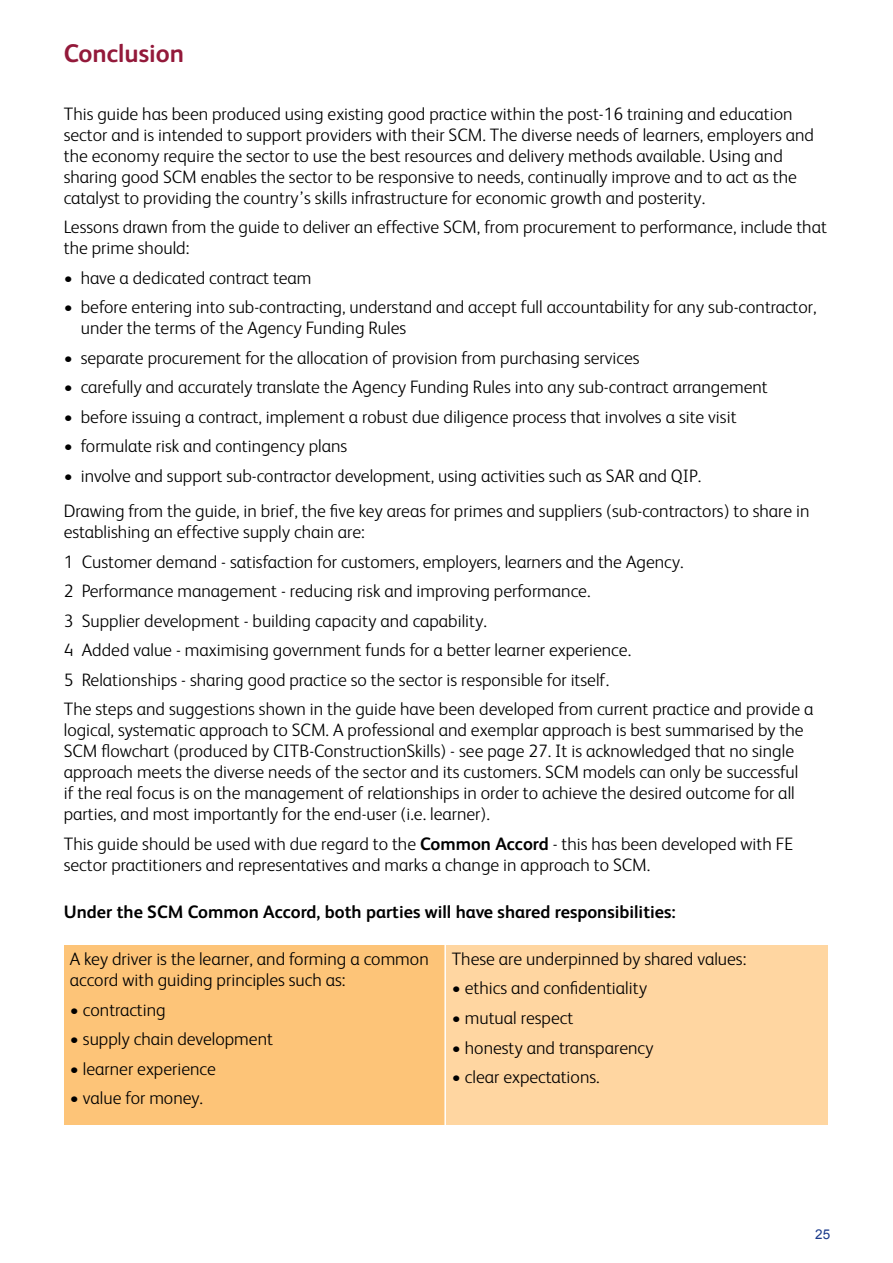
<style>
.page{position:relative;width:893px;height:1263px;background:#fff}
.page>*{position:absolute;margin:0;border:0;box-sizing:border-box;transform-origin:0 0}
.t1{font:700 25.5px "FS Albert";color:#93193a}
.t2{font:300 18px/21px "FS Albert";color:#000}
.t3{font:700 18px "FS Albert";color:#000}
.t4{font:13.5px "Arial";color:#19398a}
.s1{font-weight:700}
</style>
<div class="page">
<div style="left:64px;top:945px;width:382px;height:179px;background:#fdc478"></div>
<div style="left:446px;top:945px;width:382px;height:179px;background:#ffd6a1"></div>
<hr style="left:444px;top:942px;width:2px;height:184px;background:#fff">
<h1 class="t1" style="left:64px;top:36px;width:122px">Conclusion</h1>
<p class="t2" style="left:64px;top:102px;width:752px">This guide has been produced using existing good practice within the post-16 training and education sector and is intended to support providers with their SCM. The diverse needs of learners, employers and the economy require the sector to use the best resources and delivery methods available. Using and sharing good SCM enables the sector to be responsive to needs, continually improve and to act as the catalyst to providing the country’s skills infrastructure for economic growth and posterity.</p>
<p class="t2" style="left:64px;top:216px;width:765px">Lessons drawn from the guide to deliver an effective SCM, from procurement to performance, include that the prime should:</p>
<p class="t2" style="left:64px;top:266px;width:249px">• have a dedicated contract team</p>
<p class="t2" style="left:81px;top:296px;width:737px;text-indent:-17px">• before entering into sub-contracting, understand and accept full accountability for any sub-contractor, under the terms of the Agency Funding Rules</p>
<p class="t2" style="left:64px;top:346px;width:577px">• separate procurement for the allocation of provision from purchasing services</p>
<p class="t2" style="left:64px;top:376px;width:705px">• carefully and accurately translate the Agency Funding Rules into any sub-contract arrangement</p>
<p class="t2" style="left:64px;top:405px;width:674px">• before issuing a contract, implement a robust due diligence process that involves a site visit</p>
<p class="t2" style="left:64px;top:435px;width:285px">• formulate risk and contingency plans</p>
<p class="t2" style="left:64px;top:457px;width:747px;line-height:35.5px">• involve and support sub-contractor development, using activities such as SAR and QIP.<br>Drawing from the guide, in brief, the five key areas for primes and suppliers (sub-contractors) to share in</p>
<p class="t2" style="left:64px;top:516px;width:751px;line-height:29.5px">establishing an effective supply chain are:<br>1 Customer demand - satisfaction for customers, employers, learners and the Agency.<br>2 Performance management - reducing risk and improving performance.<br>3 Supplier development - building capacity and capability.<br>4 Added value - maximising government funds for a better learner experience.<br>5 Relationships - sharing good practice so the sector is responsible for itself.<br>The steps and suggestions shown in the guide have been developed from current practice and provide a</p>
<p class="t2" style="left:64px;top:719px;width:741px">logical, systematic approach to SCM. A professional and exemplar approach is best summarised by the SCM flowchart (produced by CITB-ConstructionSkills) - see page 27. It is acknowledged that no single approach meets the diverse needs of the sector and its customers. SCM models can only be successful if the real focus is on the management of relationships in order to achieve the desired outcome for all parties, and most importantly for the end-user (i.e. learner).</p>
<p class="t2" style="left:64px;top:832px;width:731px">This guide should be used with due regard to the <span class="s1">Common Accord</span> - this has been developed with FE sector practitioners and representatives and marks a change in approach to SCM.</p>
<p class="t3" style="left:64px;top:899px;width:613px">Under the SCM Common Accord, both parties will have shared responsibilities:</p>
<p class="t2" style="left:70px;top:947px;width:360px">A key driver is the learner, and forming a common accord with guiding principles such as:</p>
<p class="t2" style="left:70px;top:998px;width:97px">• contracting</p>
<p class="t2" style="left:70px;top:1027px;width:205px">• supply chain development</p>
<p class="t2" style="left:70px;top:1057px;width:148px">• learner experience</p>
<p class="t2" style="left:70px;top:1086px;width:135px">• value for money.</p>
<p class="t2" style="left:452px;top:947px;width:296px">These are underpinned by shared values:</p>
<p class="t2" style="left:452px;top:977px;width:197px">• ethics and confidentiality</p>
<p class="t2" style="left:452px;top:1006px;width:123px">• mutual respect</p>
<p class="t2" style="left:452px;top:1036px;width:203px">• honesty and transparency</p>
<p class="t2" style="left:452px;top:1065px;width:149px">• clear expectations.</p>
<p class="t4" style="left:815px;top:1225px;width:17px">25</p>
</div>
